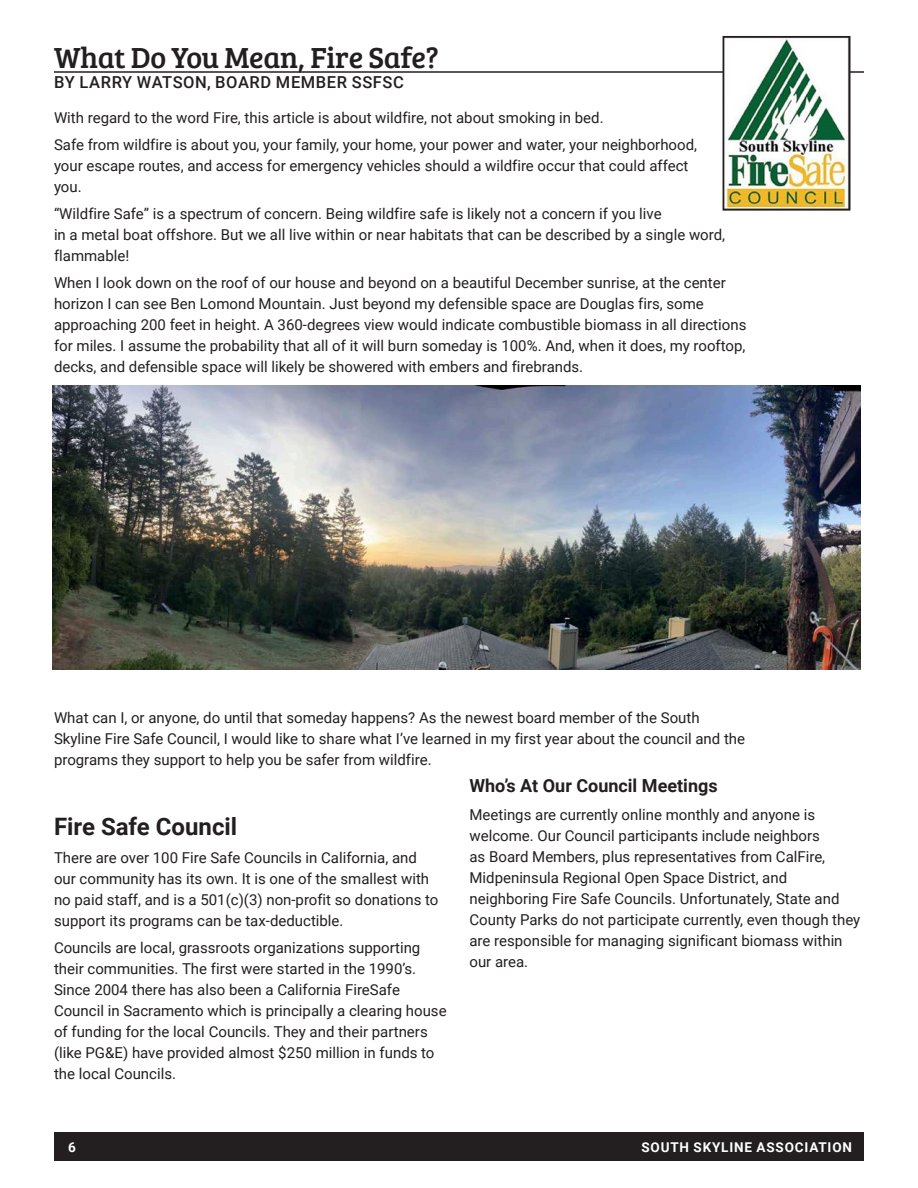
<style>
.page{position:relative;width:918px;height:1188px;background:#fff}
.page>*{position:absolute;margin:0;border:0;box-sizing:border-box;transform-origin:0 0}
.Heading_16_pt_bold{font:30px "Bree Serif";letter-spacing:-.01em;color:#231f20}
.subhead_large{font:700 24px "Roboto";color:#231f20}
.subheads{font:700 18px "Roboto";color:#231f20}
.Byline_Name{font:500 16.5px "Roboto";letter-spacing:.035em;color:#231f20}
.body{font:15px/21px "Roboto";color:#231f20}
.t1{font:700 13.5px "Roboto";letter-spacing:.06em;color:#fff}
</style>
<div class="page">
<div style="left:54px;top:1133px;width:810px;height:28px;background:#231f20"></div>
<hr style="left:54px;top:71px;width:810px;height:2px;background:#231f20">
<img style="left:53px;top:385px;width:808px;height:285px">
<img style="left:726px;top:39px;width:122px;height:169px">
<div style="left:723px;top:36px;width:128px;height:175px;border:2px solid #231f20"></div>
<p class="Heading_16_pt_bold" style="left:54px;top:36px;width:386px">What Do You Mean, Fire Safe?</p>
<p class="Byline_Name" style="left:54px;top:71px;width:351px">BY LARRY WATSON, BOARD MEMBER SSFSC</p>
<p class="body" style="left:54px;top:106px;width:551px">With regard to the word Fire, this article is about wildfire, not about smoking in bed.</p>
<p class="body" style="left:54px;top:133px;width:645px">Safe from wildfire is about you, your family, your home, your power and water, your neighborhood, your escape routes, and access for emergency vehicles should a wildfire occur that could affect you.</p>
<p class="body" style="left:54px;top:202px;width:673px">“Wildfire Safe” is a spectrum of concern. Being wildfire safe is likely not a concern if you live<br>in a metal boat offshore. But we all live within or near habitats that can be described by a single word, flammable!</p>
<p class="body" style="left:54px;top:271px;width:694px">When I look down on the roof of our house and beyond on a beautiful December sunrise, at the center horizon I can see Ben Lomond Mountain. Just beyond my defensible space are Douglas firs, some approaching 200 feet in height. A 360-degrees view would indicate combustible biomass in all directions for miles. I assume the probability that all of it will burn someday is 100%. And, when it does, my rooftop, decks, and defensible space will likely be showered with embers and firebrands.</p>
<p class="body" style="left:54px;top:706px;width:693px">What can I, or anyone, do until that someday happens? As the newest board member of the South<br>Skyline Fire Safe Council, I would like to share what I’ve learned in my first year about the council and the programs they support to help you be safer from wildfire.</p>
<p class="subhead_large" style="left:54px;top:810px;width:185px">Fire Safe Council</p>
<p class="body" style="left:54px;top:846px;width:386px">There are over 100 Fire Safe Councils in California, and our community has its own. It is one of the smallest with no paid staff, and is a 501(c)(3) non-profit so donations to support its programs can be tax-deductible.</p>
<p class="body" style="left:54px;top:936px;width:394px">Councils are local, grassroots organizations supporting their communities. The first were started in the 1990’s.<br>Since 2004 there has also been a California FireSafe Council in Sacramento which is principally a clearing house of funding for the local Councils. They and their partners (like PG&amp;E) have provided almost $250 million in funds to the local Councils.</p>
<p class="subheads" style="left:470px;top:773px;width:250px">Who’s At Our Council Meetings</p>
<p class="body" style="left:470px;top:804px;width:392px">Meetings are currently online monthly and anyone is welcome. Our Council participants include neighbors<br>as Board Members, plus representatives from CalFire, Midpeninsula Regional Open Space District, and neighboring Fire Safe Councils. Unfortunately, State and County Parks do not participate currently, even though they are responsible for managing significant biomass within our area.</p>
<p class="t1" style="left:68px;top:1138px;width:9px">6</p>
<p class="t1" style="left:641px;top:1138px;width:212px">SOUTH SKYLINE ASSOCIATION</p>
</div>
